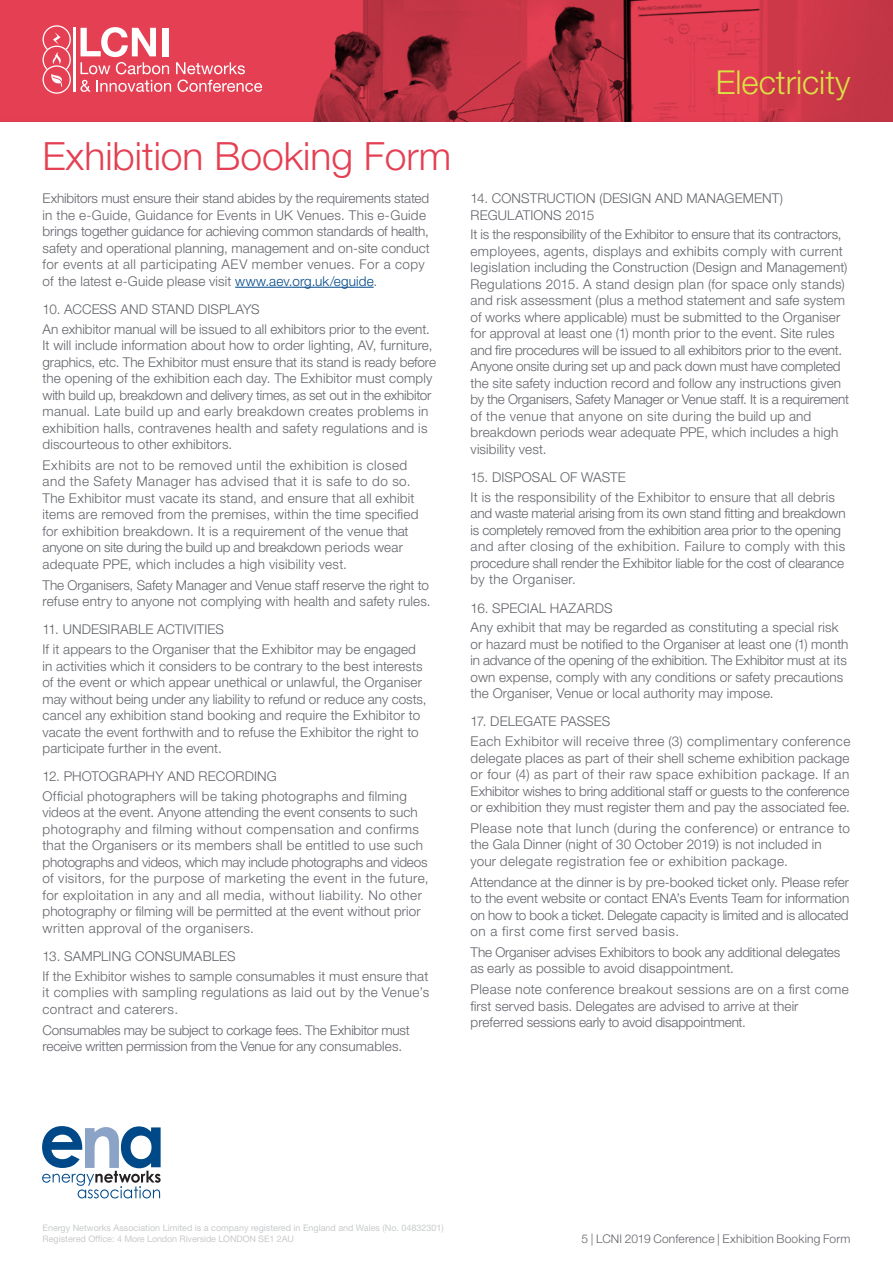
<style>
.page{position:relative;width:893px;height:1263px;background:#fff}
.page>*{position:absolute;margin:0;border:0;box-sizing:border-box;transform-origin:0 0}
.t1{font:300 39px "Helvetica Neue LT Std";color:#e43f52}
.t2{font:300 33px "Helvetica Neue LT Std";color:#d8e244}
.t3{font:300 13.5px/16.5px "Helvetica Neue LT Std";letter-spacing:.01em;color:#61646a}
.t4{font:300 13.5px/16.5px "Helvetica Neue LT Std";letter-spacing:.03em;color:#61646a}
.t5{font:300 13.5px/16.5px "Helvetica Neue LT Std";letter-spacing:-.01em;color:#61646a}
.t6{font:300 13.5px/16.5px "Helvetica Neue LT Std";letter-spacing:-.015em;color:#61646a}
.t7{font:300 12px "Helvetica Neue LT Std";letter-spacing:.015em;color:#61646a}
.t8{font:9px/10.8px "Helvetica Neue LT Std";color:#c8cacc}
.s1{color:#004988}
</style>
<div class="page">
<div style="left:0;top:0;width:893px;height:123px;background:#000;opacity:.2"></div>
<svg style="left:43px;top:25px;width:28px;height:69px;background:#e96474"></svg>
<hr style="left:73px;top:28px;width:2px;height:64px;background:#fff">
<svg style="left:81px;top:80px;width:90px;height:12px"></svg>
<svg style="left:177px;top:80px;width:85px;height:12px"></svg>
<svg style="left:176px;top:62px;width:69px;height:12px"></svg>
<svg style="left:80px;top:27px;width:89px;height:47px"></svg>
<hr style="left:235px;top:287px;width:139px;height:1px;background:#004988">
<svg style="left:42px;top:1126px;width:119px;height:72px"></svg>
<h1 class="t1" style="left:43px;top:132px;width:410px">Exhibition Booking Form</h1>
<p class="t3" style="left:43px;top:190px;width:389px">Exhibitors must ensure their stand abides by the requirements stated in the e-Guide, Guidance for Events in UK Venues. This e-Guide brings together guidance for achieving common standards of health, safety and operational planning, management and on-site conduct for events at all participating AEV member venues. For a copy of the latest e-Guide please visit <span class="s1">www.aev.org.uk/eguide</span>.</p>
<p class="t3" style="left:43px;top:299px;width:389px;line-height:19.6px">10. ACCESS AND STAND DISPLAYS<br>An exhibitor manual will be issued to all exhibitors prior to the event.</p>
<p class="t3" style="left:43px;top:337px;width:395px">It will include information about how to order lighting, AV, furniture, graphics, etc. The Exhibitor must ensure that its stand is ready before the opening of the exhibition each day. The Exhibitor must comply with build up, breakdown and delivery times, as set out in the exhibitor manual. Late build up and early breakdown creates problems in exhibition halls, contravenes health and safety regulations and is discourteous to other exhibitors.</p>
<p class="t3" style="left:43px;top:457px;width:378px">Exhibits are not to be removed until the exhibition is closed and the Safety Manager has advised that it is safe to do so.<br>The Exhibitor must vacate its stand, and ensure that all exhibit items are removed from the premises, within the time specified for exhibition breakdown. It is a requirement of the venue that anyone on site during the build up and breakdown periods wear adequate PPE, which includes a high visibility vest.</p>
<p class="t3" style="left:43px;top:576px;width:390px">The Organisers, Safety Manager and Venue staff reserve the right to refuse entry to anyone not complying with health and safety rules.</p>
<p class="t3" style="left:43px;top:619px;width:375px;line-height:19.6px">11. UNDESIRABLE ACTIVITIES<br>If it appears to the Organiser that the Exhibitor may be engaged</p>
<p class="t3" style="left:43px;top:657px;width:386px">in activities which it considers to be contrary to the best interests of the event or which appear unethical or unlawful, the Organiser may without being under any liability to refund or reduce any costs, cancel any exhibition stand booking and require the Exhibitor to vacate the event forthwith and to refuse the Exhibitor the right to participate further in the event.</p>
<p class="t3" style="left:43px;top:766px;width:366px;line-height:19.6px">12. PHOTOGRAPHY AND RECORDING<br>Official photographers will be taking photographs and filming</p>
<p class="t3" style="left:43px;top:804px;width:388px">videos at the event. Anyone attending the event consents to such photography and filming without compensation and confirms that the Organisers or its members shall be entitled to use such photographs and videos, which may include photographs and videos of visitors, for the purpose of marketing the event in the future, for exploitation in any and all media, without liability. No other photography or filming will be permitted at the event without prior written approval of the organisers.</p>
<p class="t3" style="left:43px;top:946px;width:387px;line-height:19.6px">13. SAMPLING CONSUMABLES<br>If the Exhibitor wishes to sample consumables it must ensure that</p>
<p class="t4" style="left:43px;top:984px;width:388px">it complies with sampling regulations as laid out by the Venue’s contract and caterers.</p>
<p class="t6" style="left:43px;top:1021px;width:369px">Consumables may be subject to corkage fees. The Exhibitor must receive written permission from the Venue for any consumables.</p>
<h2 class="t2" style="left:716px;top:62px;width:136px">Electricity</h2>
<p class="t3" style="left:471px;top:190px;width:314px">14. CONSTRUCTION (DESIGN AND MANAGEMENT)<br>REGULATIONS 2015</p>
<p class="t3" style="left:471px;top:226px;width:380px">It is the responsibility of the Exhibitor to ensure that its contractors, employees, agents, displays and exhibits comply with current legislation including the Construction (Design and Management)<br>Regulations 2015. A stand design plan (for space only stands) and risk assessment (plus a method statement and safe system of works where applicable) must be submitted to the Organiser for approval at least one (1) month prior to the event. Site rules and fire procedures will be issued to all exhibitors prior to the event.<br>Anyone onsite during set up and pack down must have completed the site safety induction record and follow any instructions given by the Organisers, Safety Manager or Venue staff. It is a requirement of the venue that anyone on site during the build up and breakdown periods wear adequate PPE, which includes a high visibility vest.</p>
<p class="t3" style="left:471px;top:467px;width:366px;line-height:19.6px">15. DISPOSAL OF WASTE<br>It is the responsibility of the Exhibitor to ensure that all debris</p>
<p class="t5" style="left:471px;top:505px;width:377px">and waste material arising from its own stand fitting and breakdown is completely removed from the exhibition area prior to the opening and after closing of the exhibition. Failure to comply with this procedure shall render the Exhibitor liable for the cost of clearance by the Organiser.</p>
<p class="t3" style="left:471px;top:598px;width:370px;line-height:19.6px">16. SPECIAL HAZARDS<br>Any exhibit that may be regarded as constituting a special risk</p>
<p class="t3" style="left:471px;top:635px;width:379px">or hazard must be notified to the Organiser at least one (1) month in advance of the opening of the exhibition. The Exhibitor must at its own expense, comply with any conditions or safety precautions the Organiser, Venue or local authority may impose.</p>
<p class="t4" style="left:471px;top:711px;width:381px;line-height:19.6px">17. DELEGATE PASSES<br>Each Exhibitor will receive three (3) complimentary conference</p>
<p class="t3" style="left:471px;top:749px;width:381px;text-align:justify">delegate places as part of their shell scheme exhibition package or four (4) as part of their raw space exhibition package. If an Exhibitor wishes to bring additional staff or guests to the conference or exhibition they must register them and pay the associated fee.</p>
<p class="t4" style="left:471px;top:819px;width:381px">Please note that lunch (during the conference) or entrance to the Gala Dinner (night of 30 October 2019) is not included in your delegate registration fee or exhibition package.</p>
<p class="t3" style="left:471px;top:873px;width:380px;text-align:justify">Attendance at the dinner is by pre-booked ticket only. Please refer to the event website or contact ENA’s Events Team for information on how to book a ticket. Delegate capacity is limited and is allocated on a first come first served basis.</p>
<p class="t3" style="left:471px;top:943px;width:371px">The Organiser advises Exhibitors to book any additional delegates as early as possible to avoid disappointment.</p>
<p class="t3" style="left:471px;top:981px;width:380px">Please note conference breakout sessions are on a first come first served basis. Delegates are advised to arrive at their preferred sessions early to avoid disappointment.</p>
<p class="t8" style="left:43px;top:1222px;width:403px">Energy Networks Association Limited is a company registered in England and Wales (No. 04832301)<br>Registered Office: 4 More London Riverside LONDON SE1 2AU</p>
<p class="t7" style="left:581px;top:1231px;width:270px">5 | LCNI 2019 Conference | Exhibition Booking Form</p>
</div>
